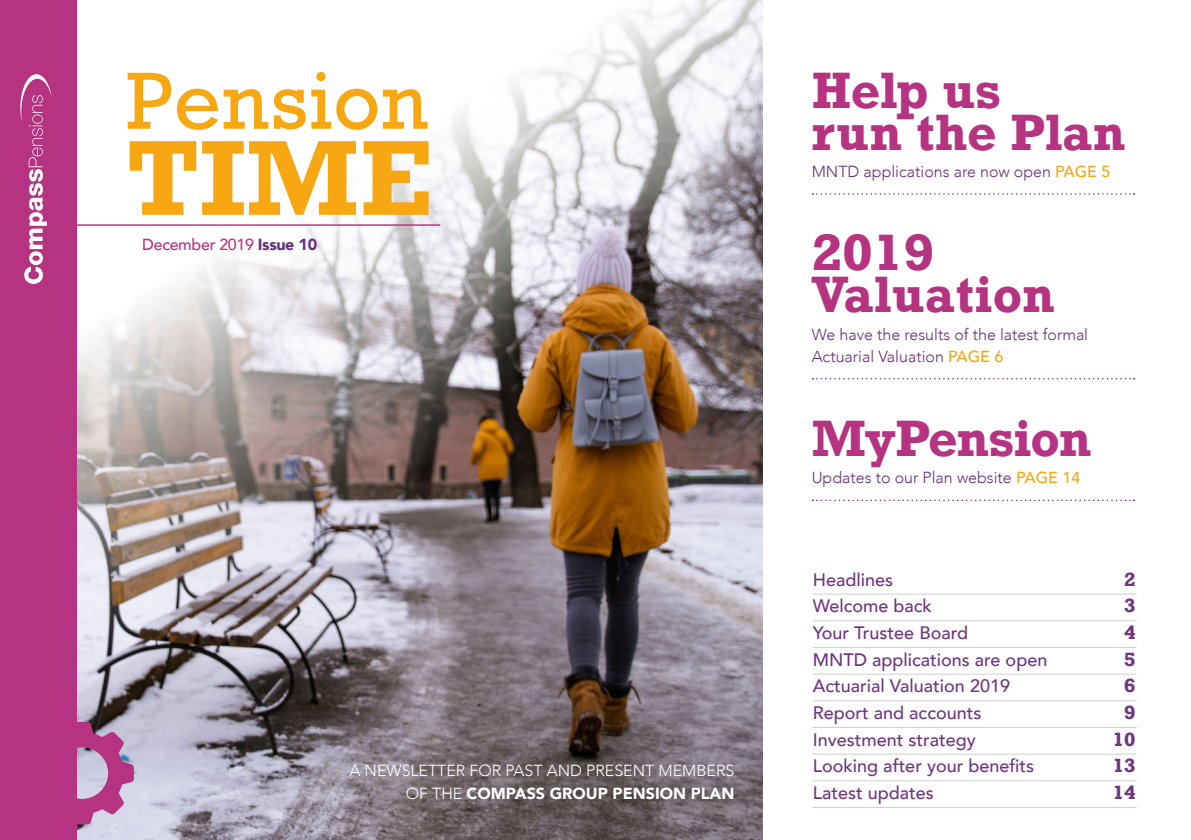
<style>
.page{position:relative;width:1191px;height:840px;background:#fff}
.page>*{position:absolute;margin:0;border:0;box-sizing:border-box;transform-origin:0 0}
.t1{font:700 100px "Rockwell";color:#f7a712}
.t2{font:76px "Rockwell";letter-spacing:.01em;color:#f7a712}
.t3{font:700 48px/41.8px "Rockwell";letter-spacing:.005em;color:#b53381}
.t4{font:700 48px "Rockwell";letter-spacing:-.02em;color:#b53381}
.t5{font:500 18px "Avenir";color:#6f357e}
.t6{font:700 18px "Rockwell";color:#6f357e}
.t7{font:300 16px/22px "Avenir";color:#682e7a}
.t8{font:300 16px/23px "Avenir";color:#fff;text-align:right}
.t9{font:500 16px "Avenir";letter-spacing:-.02em;color:#b53381}
.s1{font-weight:900;color:#682e7a}
.s2{font-weight:900}
.s3{font-weight:500;color:#f7a712}
</style>
<div class="page">
<img style="left:77px;top:0;width:686px;height:839px">
<svg style="left:77px;top:721px;width:57px;height:102px;background:#bb7fad"></svg>
<hr style="left:813px;top:593px;width:323px;height:1px;background:#d0d0d0">
<hr style="left:813px;top:620px;width:323px;height:1px;background:#d0d0d0">
<hr style="left:813px;top:646px;width:323px;height:1px;background:#d0d0d0">
<hr style="left:813px;top:673px;width:323px;height:1px;background:#d0d0d0">
<hr style="left:813px;top:700px;width:323px;height:1px;background:#d0d0d0">
<hr style="left:813px;top:726px;width:323px;height:1px;background:#d0d0d0">
<hr style="left:813px;top:753px;width:323px;height:1px;background:#d0d0d0">
<hr style="left:813px;top:780px;width:323px;height:1px;background:#d0d0d0">
<hr style="left:813px;top:806px;width:323px;height:1px;background:#d0d0d0">
<svg style="left:812px;top:193px;width:322px;height:1px"></svg>
<svg style="left:812px;top:378px;width:322px;height:1px"></svg>
<svg style="left:812px;top:499px;width:322px;height:2px"></svg>
<div style="left:0;top:0;width:77px;height:839px;background:#b53381"></div>
<hr style="left:77px;top:224px;width:363px;height:2px;background:#b53381">
<svg style="left:20px;top:74px;width:32px;height:210px"></svg>
<h2 class="t2" style="left:126px;top:54px;width:304px">Pension</h2>
<h1 class="t1" style="left:126px;top:114px;width:307px">TIME</h1>
<p class="t9" style="left:142px;top:230px;width:176px">December 2019 <span class="s1">Issue 10</span></p>
<p class="t8" style="left:349px;top:758px;width:386px">A NEWSLETTER FOR PAST AND PRESENT MEMBERS<br>OF THE <span class="s2">COMPASS GROUP PENSION PLAN</span></p>
<h3 class="t3" style="left:811px;top:69px;width:315px">Help us<br>run the Plan</h3>
<p class="t7" style="left:811px;top:160px;width:300px">MNTD applications are now open <span class="s3">PAGE 5</span></p>
<h3 class="t3" style="left:811px;top:231px;width:245px">2019<br>Valuation</h3>
<p class="t7" style="left:811px;top:323px;width:278px">We have the results of the latest formal<br>Actuarial Valuation <span class="s3">PAGE 6</span></p>
<h3 class="t4" style="left:811px;top:407px;width:281px">MyPension</h3>
<p class="t7" style="left:811px;top:466px;width:270px">Updates to our Plan website <span class="s3">PAGE 14</span></p>
<p class="t5" style="left:813px;top:563px;width:82px">Headlines</p>
<p class="t6" style="left:1124px;top:567px;width:13px">2</p>
<p class="t5" style="left:813px;top:590px;width:120px">Welcome back</p>
<p class="t6" style="left:1124px;top:593px;width:13px">3</p>
<p class="t5" style="left:813px;top:616px;width:157px">Your Trustee Board</p>
<p class="t6" style="left:1124px;top:620px;width:13px">4</p>
<p class="t5" style="left:813px;top:643px;width:236px">MNTD applications are open</p>
<p class="t6" style="left:1124px;top:647px;width:13px">5</p>
<p class="t5" style="left:813px;top:670px;width:199px">Actuarial Valuation 2019</p>
<p class="t6" style="left:1124px;top:673px;width:13px">6</p>
<p class="t5" style="left:813px;top:696px;width:170px">Report and accounts</p>
<p class="t6" style="left:1124px;top:700px;width:13px">9</p>
<p class="t5" style="left:813px;top:723px;width:165px">Investment strategy</p>
<p class="t6" style="left:1112px;top:727px;width:24px">10</p>
<p class="t5" style="left:813px;top:750px;width:223px">Looking after your benefits</p>
<p class="t6" style="left:1112px;top:753px;width:24px">13</p>
<p class="t5" style="left:813px;top:776px;width:123px">Latest updates</p>
<p class="t6" style="left:1112px;top:780px;width:24px">14</p>
</div>
